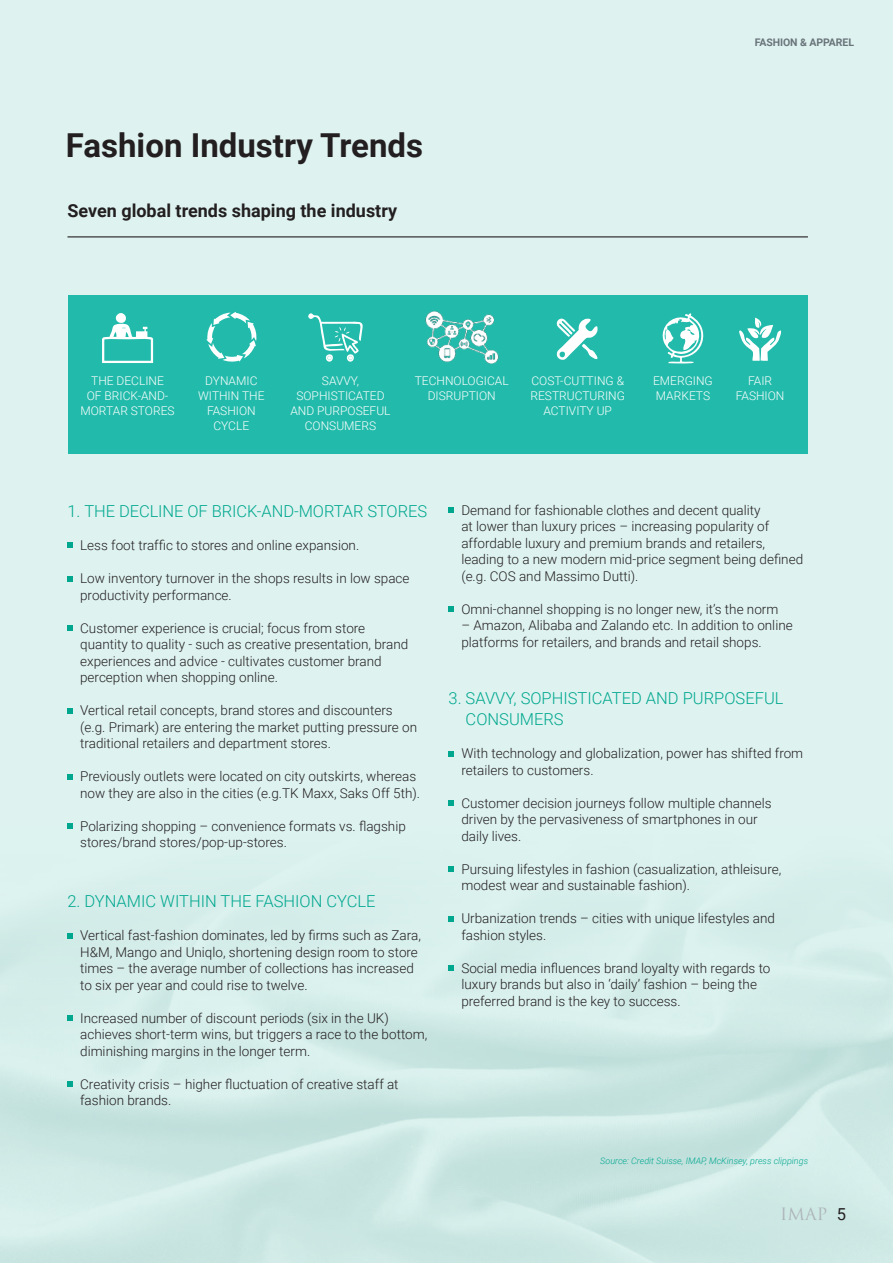
<style>
.page{position:relative;width:893px;height:1263px;background:#def3f0}
.page>*{position:absolute;margin:0;border:0;box-sizing:border-box;transform-origin:0 0}
.t1{font:700 33px "Roboto";color:#231f20}
.t2{font:700 18px "Roboto";color:#231f20}
.t3{font:300 16.5px/21px "Roboto";color:#00a78f}
.t4{font:16.5px "Trajan Pro";color:#adb4ba}
.t5{font:300 13.5px/16.5px "Roboto";color:#231f20}
.t6{font:300 12px/15px "Roboto";color:#fff;text-align:center}
.t7{font:700 10.5px "Roboto";color:#6a747b}
.t8{font:italic 300 9px "Roboto";color:#00a78f}
.s1{font-family:"Roboto";color:#231f20}
</style>
<div class="page">
<hr style="left:67px;top:236px;width:741px;height:1px;background:#231f20">
<img style="left:1px;top:800px;width:892px;height:463px">
<div style="left:68px;top:295px;width:739px;height:159px;background:#22bbab"></div>
<svg style="left:102px;top:313px;width:52px;height:50px"></svg>
<svg style="left:308px;top:313px;width:55px;height:49px"></svg>
<svg style="left:556px;top:318px;width:42px;height:42px"></svg>
<svg style="left:662px;top:313px;width:42px;height:51px"></svg>
<svg style="left:739px;top:318px;width:43px;height:43px"></svg>
<svg style="left:206px;top:312px;width:51px;height:50px"></svg>
<img style="left:425px;top:311px;width:74px;height:53px">
<svg style="left:67px;top:543px;width:6px;height:5px"></svg>
<svg style="left:67px;top:576px;width:6px;height:5px"></svg>
<svg style="left:67px;top:625px;width:6px;height:6px"></svg>
<svg style="left:67px;top:708px;width:6px;height:5px"></svg>
<svg style="left:67px;top:774px;width:6px;height:5px"></svg>
<svg style="left:67px;top:823px;width:6px;height:6px"></svg>
<svg style="left:67px;top:933px;width:6px;height:5px"></svg>
<svg style="left:67px;top:1015px;width:6px;height:6px"></svg>
<svg style="left:67px;top:1081px;width:6px;height:6px"></svg>
<svg style="left:449px;top:508px;width:5px;height:5px"></svg>
<svg style="left:449px;top:607px;width:5px;height:5px"></svg>
<svg style="left:449px;top:751px;width:5px;height:5px"></svg>
<svg style="left:449px;top:800px;width:5px;height:6px"></svg>
<svg style="left:449px;top:866px;width:5px;height:6px"></svg>
<svg style="left:449px;top:916px;width:5px;height:5px"></svg>
<svg style="left:449px;top:965px;width:5px;height:6px"></svg>
<h1 class="t1" style="left:66px;top:122px;width:359px">Fashion Industry Trends</h1>
<h2 class="t2" style="left:67px;top:198px;width:331px">Seven global trends shaping the industry</h2>
<p class="t7" style="left:755px;top:35px;width:62px">FASHION &amp; APPARE</p>
<p class="t7" style="left:848px;top:35px;width:7px">l</p>
<p class="t6" style="left:80px;top:372px;width:96px">THE DECLINE<br>OF BRICK-AND-<br>MORTAR STORES</p>
<p class="t6" style="left:415px;top:372px;width:95px">TECHNOLOGICAL<br>DISRUPTION</p>
<p class="t6" style="left:198px;top:372px;width:68px">DYNAMIC<br>WITHIN THE<br>FASHION<br>CYCLE</p>
<p class="t6" style="left:530px;top:372px;width:96px">COST-CUTTING &amp;<br>RESTRUCTURING<br>ACTIVITY UP</p>
<p class="t6" style="left:653px;top:372px;width:61px;text-align:left">EMERGING<br>MARKETS</p>
<p class="t6" style="left:736px;top:372px;width:50px">FAIR<br>FASHION</p>
<p class="t6" style="left:290px;top:372px;width:102px">SAVVY,<br>SOPHISTICATED<br>AND PURPOSEFUL<br>CONSUMERS</p>
<p class="t3" style="left:67px;top:500px;width:361px">1. THE DECLINE OF BRICK-AND-MORTAR STORES</p>
<p class="t5" style="left:80px;top:537px;width:281px">Less foot traffic to stores and online expansion.</p>
<p class="t5" style="left:80px;top:570px;width:331px">Low inventory turnover in the shops results in low space productivity performance.</p>
<p class="t5" style="left:80px;top:619px;width:330px">Customer experience is crucial; focus from store quantity to quality - such as creative presentation, brand experiences and advice - cultivates customer brand perception when shopping online.</p>
<p class="t5" style="left:80px;top:702px;width:338px">Vertical retail concepts, brand stores and discounters (e.g. Primark) are entering the market putting pressure on traditional retailers and department stores.</p>
<p class="t5" style="left:80px;top:768px;width:341px">Previously outlets were located on city outskirts, whereas now they are also in the cities (e.g.TK Maxx, Saks Off 5th).</p>
<p class="t5" style="left:80px;top:817px;width:327px">Polarizing shopping – convenience formats vs. flagship stores/brand stores/pop-up-stores.</p>
<p class="t3" style="left:67px;top:890px;width:310px">2. DYNAMIC WITHIN THE FASHION CYCLE</p>
<p class="t5" style="left:80px;top:927px;width:342px">Vertical fast-fashion dominates, led by firms such as Zara, H&amp;M, Mango and Uniqlo, shortening design room to store times – the average number of collections has increased to six per year and could rise to twelve.</p>
<p class="t5" style="left:80px;top:1009px;width:349px">Increased number of discount periods (six in the UK) achieves short-term wins, but triggers a race to the bottom, diminishing margins in the longer term.</p>
<p class="t5" style="left:80px;top:1075px;width:320px">Creativity crisis – higher fluctuation of creative staff at fashion brands.</p>
<p class="t5" style="left:461px;top:501px;width:343px">Demand for fashionable clothes and decent quality<br>at lower than luxury prices – increasing popularity of affordable luxury and premium brands and retailers, leading to a new modern mid-price segment being defined (e.g. COS and Massimo Dutti).</p>
<p class="t5" style="left:461px;top:600px;width:319px">Omni-channel shopping is no longer new, it’s the norm</p>
<p class="t5" style="left:461px;top:617px;width:333px">– Amazon, Alibaba and Zalando etc. In addition to online platforms for retailers, and brands and retail shops.</p>
<p class="t3" style="left:466px;top:687px;width:319px;text-indent:-17px">3. SAVVY, SOPHISTICATED AND PURPOSEFUL<br>CONSUMERS</p>
<p class="t5" style="left:461px;top:745px;width:343px">With technology and globalization, power has shifted from retailers to customers.</p>
<p class="t5" style="left:461px;top:794px;width:312px">Customer decision journeys follow multiple channels driven by the pervasiveness of smartphones in our daily lives.</p>
<p class="t5" style="left:461px;top:860px;width:321px">Pursuing lifestyles in fashion (casualization, athleisure, modest wear and sustainable fashion).</p>
<p class="t5" style="left:461px;top:910px;width:315px">Urbanization trends – cities with unique lifestyles and fashion styles.</p>
<p class="t5" style="left:461px;top:959px;width:311px">Social media influences brand loyalty with regards to luxury brands but also in ‘daily’ fashion – being the preferred brand is the key to success.</p>
<p class="t8" style="left:600px;top:1154px;width:209px">Source: Credit Suisse, IMAP, McKinsey, press clippings</p>
<p class="t4" style="left:780px;top:1204px;width:67px">IMAP <span class="s1">5</span></p>
</div>
